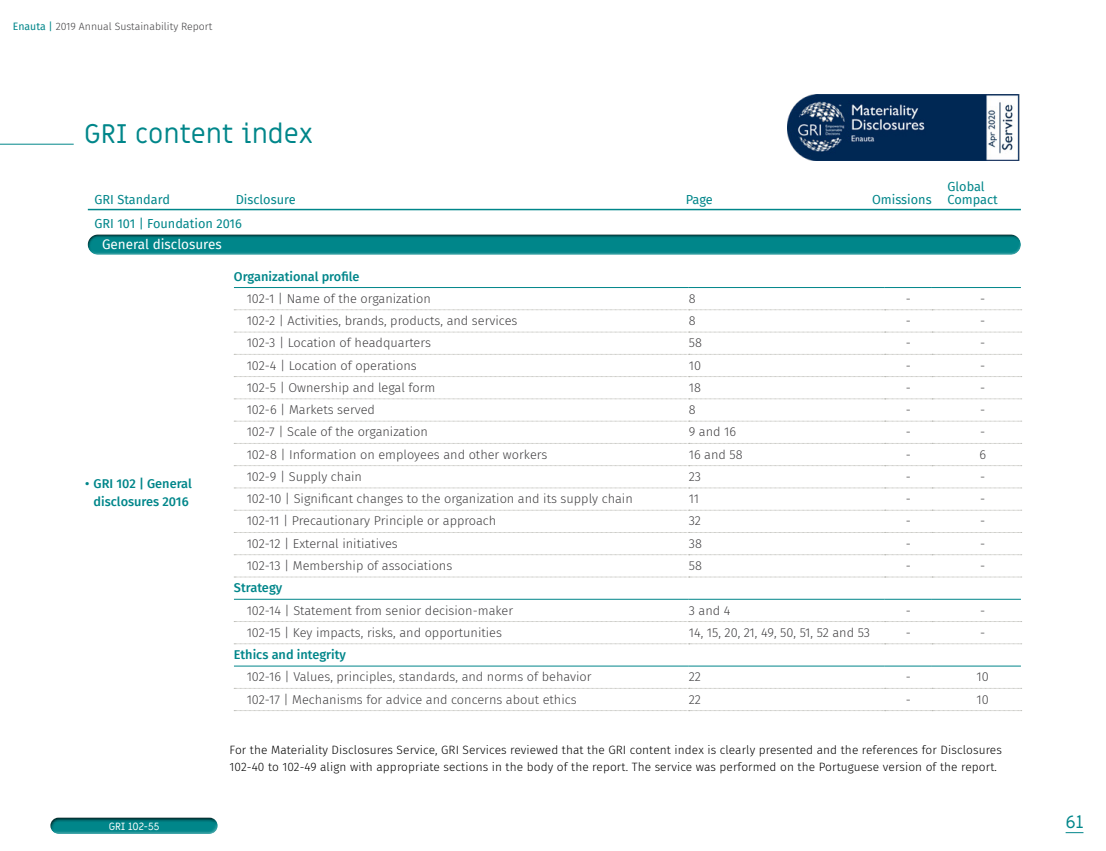
<style>
.page{position:relative;width:1106px;height:851px;background:#fff}
.page>*{position:absolute;margin:0;border:0;box-sizing:border-box;transform-origin:0 0}
.t1{font:27px "Miriam Libre";color:#00868a}
.t2{font:18px "Miriam Libre";color:#00868a}
.t3{font:13.5px "Fira Sans";color:#fff}
.t4{font:300 12.75px/22.2px "Fira Sans";color:#414042}
.t5{font:500 12.75px/18px "Fira Sans";color:#00868a;text-align:center}
.t6{font:12.75px/13.5px "Fira Sans";color:#00868a}
.t7{font:300 12px/16.5px "Fira Sans";letter-spacing:.01em;color:#000}
.t8{font:300 10.5px "Fira Sans";color:#414042}
.t9{font:10.5px "Miriam Libre";letter-spacing:-.01em;color:#fff}
.s1{font-weight:400;color:#00868a}
</style>
<div class="page">
<hr style="left:0;top:144px;width:74px;height:1px;background:#00868a">
<div style="left:87px;top:239px;width:938px;height:16px;background:#2a999d"></div>
<div style="left:83px;top:230px;width:939px;height:23px;background:#000;opacity:.75"></div>
<hr style="left:88px;top:209px;width:932px;height:1px;background:#00868a">
<hr style="left:234px;top:287px;width:454px;height:1px;background:#00868a">
<hr style="left:234px;top:599px;width:454px;height:1px;background:#00868a">
<hr style="left:234px;top:665px;width:454px;height:1px;background:#00868a">
<hr style="left:688px;top:287px;width:196px;height:1px;background:#00868a">
<hr style="left:688px;top:599px;width:196px;height:1px;background:#00868a">
<hr style="left:688px;top:665px;width:196px;height:1px;background:#00868a">
<hr style="left:884px;top:287px;width:48px;height:1px;background:#00868a">
<hr style="left:884px;top:599px;width:48px;height:1px;background:#00868a">
<hr style="left:884px;top:665px;width:48px;height:1px;background:#00868a">
<hr style="left:932px;top:287px;width:88px;height:1px;background:#00868a">
<svg style="left:234px;top:309px;width:787px;height:1px"></svg>
<svg style="left:234px;top:332px;width:787px;height:1px"></svg>
<svg style="left:234px;top:354px;width:787px;height:1px"></svg>
<svg style="left:234px;top:376px;width:787px;height:1px"></svg>
<svg style="left:234px;top:398px;width:787px;height:1px"></svg>
<svg style="left:234px;top:421px;width:787px;height:1px"></svg>
<svg style="left:234px;top:443px;width:787px;height:1px"></svg>
<svg style="left:234px;top:465px;width:787px;height:1px"></svg>
<svg style="left:234px;top:487px;width:787px;height:1px"></svg>
<svg style="left:234px;top:510px;width:787px;height:1px"></svg>
<svg style="left:234px;top:532px;width:787px;height:1px"></svg>
<svg style="left:234px;top:554px;width:787px;height:1px"></svg>
<svg style="left:234px;top:576px;width:787px;height:1px"></svg>
<hr style="left:932px;top:599px;width:88px;height:1px;background:#00868a">
<svg style="left:234px;top:621px;width:787px;height:1px"></svg>
<svg style="left:234px;top:643px;width:787px;height:1px"></svg>
<hr style="left:932px;top:665px;width:88px;height:1px;background:#00868a">
<svg style="left:234px;top:688px;width:787px;height:1px"></svg>
<svg style="left:234px;top:710px;width:787px;height:1px"></svg>
<div style="left:48px;top:820px;width:175px;height:17px;background:#fff;opacity:.49"></div>
<div style="left:45px;top:812px;width:176px;height:21px;background:#000;opacity:.75"></div>
<img style="left:788px;top:94px;width:232px;height:67px">
<svg style="left:1065px;top:832px;width:18px;height:1px"></svg>
<p class="t8" style="left:13px;top:19px;width:201px"><span class="s1">Enauta |</span> 2019 Annual Sustainability Report</p>
<h1 class="t1" style="left:84px;top:117px;width:230px">GRI content index</h1>
<p class="t6" style="left:94px;top:192px;width:77px">GRI Standard</p>
<p class="t6" style="left:236px;top:192px;width:61px">Disclosure</p>
<p class="t6" style="left:686px;top:192px;width:28px">Page</p>
<p class="t6" style="left:872px;top:192px;width:61px">Omissions</p>
<p class="t6" style="left:95px;top:216px;width:149px">GRI 101 | Foundation 2016</p>
<p class="t3" style="left:102px;top:234px;width:121px">General disclosures</p>
<p class="t5" style="left:85px;top:474px;width:108px">• GRI 102 | General disclosures 2016</p>
<p class="t5" style="left:234px;top:266px;width:127px">Organizational profile</p>
<p class="t4" style="left:247px;top:287px;width:387px">102-1 | Name of the organization<br>102-2 | Activities, brands, products, and services<br>102-3 | Location of headquarters<br>102-4 | Location of operations<br>102-5 | Ownership and legal form<br>102-6 | Markets served<br>102-7 | Scale of the organization<br>102-8 | Information on employees and other workers<br>102-9 | Supply chain<br>102-10 | Significant changes to the organization and its supply chain 102-11 | Precautionary Principle or approach<br>102-12 | External initiatives<br>102-13 | Membership of associations</p>
<p class="t5" style="left:234px;top:578px;width:50px">Strategy</p>
<p class="t4" style="left:247px;top:598px;width:268px">102-14 | Statement from senior decision-maker<br>102-15 | Key impacts, risks, and opportunities</p>
<p class="t5" style="left:234px;top:644px;width:114px">Ethics and integrity</p>
<p class="t4" style="left:247px;top:665px;width:346px">102-16 | Values, principles, standards, and norms of behavior<br>102-17 | Mechanisms for advice and concerns about ethics</p>
<p class="t4" style="left:688px;top:287px;width:55px">8<br>8<br>58<br>10<br>18<br>8<br>9 and 16<br>16 and 58<br>23<br>11<br>32<br>38<br>58</p>
<p class="t4" style="left:688px;top:598px;width:183px">3 and 4<br>14, 15, 20, 21, 49, 50, 51, 52 and 53</p>
<p class="t4" style="left:688px;top:665px;width:14px">22<br>22</p>
<p class="t4" style="left:905px;top:287px;width:7px;text-align:justify">- - - - - - - - - - - - -</p>
<p class="t4" style="left:905px;top:598px;width:7px">- -</p>
<p class="t4" style="left:905px;top:665px;width:7px">- -</p>
<p class="t6" style="left:947px;top:179px;width:52px">Global<br>Compact</p>
<p class="t4" style="left:979px;top:287px;width:8px;text-align:justify">- - - - - - - 6 - - - - -</p>
<p class="t4" style="left:980px;top:598px;width:7px">- -</p>
<p class="t4" style="left:976px;top:665px;width:14px">10<br>10</p>
<p class="t9" style="left:109px;top:819px;width:52px">GRI 102-55</p>
<p class="t7" style="left:230px;top:741px;width:773px">For the Materiality Disclosures Service, GRI Services reviewed that the GRI content index is clearly presented and the references for Disclosures<br>102-40 to 102-49 align with appropriate sections in the body of the report. The service was performed on the Portuguese version of the report.</p>
<h2 class="t2" style="left:1065px;top:810px;width:19px">61</h2>
</div>
